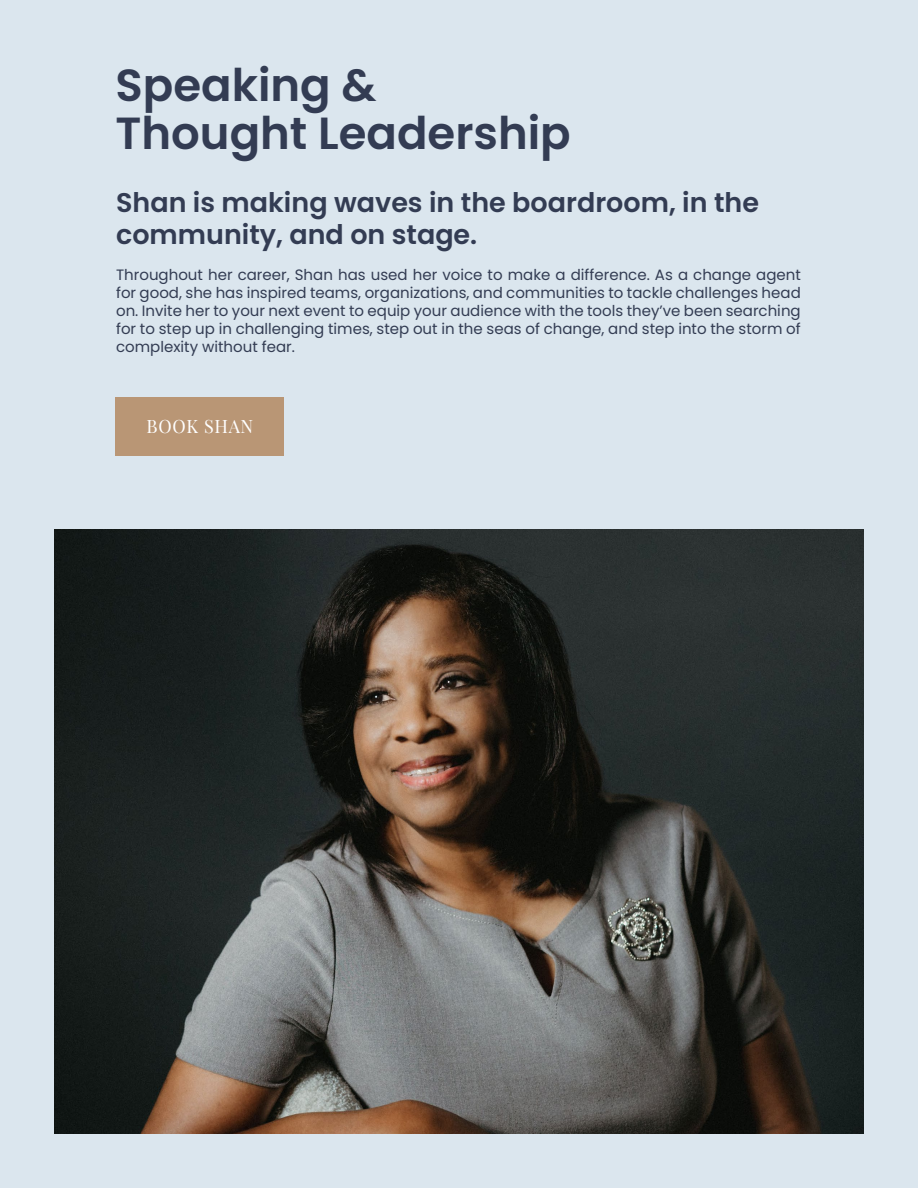
<style>
.page{position:relative;width:918px;height:1188px;background:#dbe6ee}
.page>*{position:absolute;margin:0;border:0;box-sizing:border-box;transform-origin:0 0}
.t1{font:600 45px/48px "Poppins";color:#333c53}
.t2{font:600 27px/32.4px "Poppins";color:#333c53}
.t3{font:18px "Playfair Display";letter-spacing:.04em;color:#fff}
.t4{font:15px/18px "Poppins";color:#333c53;text-align:justify}
</style>
<div class="page">
<img style="left:54px;top:529px;width:810px;height:605px">
<div style="left:116px;top:397px;width:168px;height:59px;background:#b99675"></div>
<h1 class="t1" style="left:116px;top:62px;width:457px">Speaking &amp;<br>Thought Leadership</h1>
<h2 class="t2" style="left:116px;top:186px;width:644px">Shan is making waves in the boardroom, in the community, and on stage.</h2>
<p class="t4" style="left:116px;top:266px;width:686px">Throughout her career, Shan has used her voice to make a difference. As a change agent for good, she has inspired teams, organizations, and communities to tackle challenges head on. Invite her to your next event to equip your audience with the tools they’ve been searching for to step up in challenging times, step out in the seas of change, and step into the storm of complexity without fear.</p>
<p class="t3" style="left:147px;top:412px;width:108px">BOOK SHAN</p>
</div>
